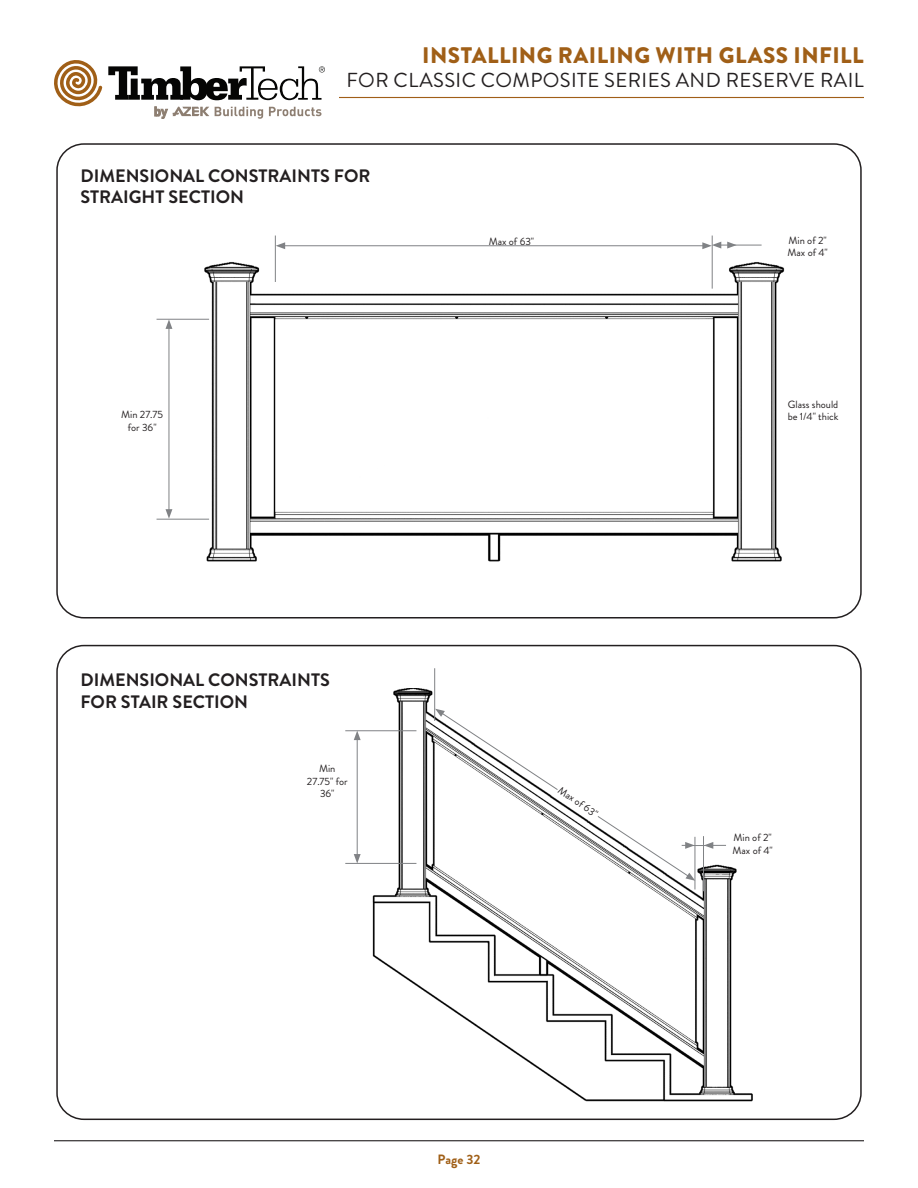
<style>
.page{position:relative;width:918px;height:1188px;background:#fff}
.page>*{position:absolute;margin:0;border:0;box-sizing:border-box;transform-origin:0 0}
.t1{font:900 22.5px "Brandon Grotesque";letter-spacing:.02em;color:#a05f17}
.t2{font:20.25px "Brandon Grotesque";letter-spacing:.02em;color:#231f20}
.t3{font:700 18px/21.6px "Brandon Grotesque";color:#231f20}
.t4{font:700 13.5px "Brandon Grotesque";letter-spacing:-.005em;color:#a05f17}
.t5{font:10.5px/12.6px "Brandon Grotesque";color:#231f20}
</style>
<div class="page">
<hr style="left:54px;top:1140px;width:810px;height:1px;background:#231f20">
<svg style="left:215px;top:107px;width:48px;height:11px"></svg>
<svg style="left:269px;top:107px;width:52px;height:9px"></svg>
<svg style="left:155px;top:107px;width:54px;height:11px"></svg>
<svg style="left:54px;top:60px;width:48px;height:47px"></svg>
<svg style="left:108px;top:66px;width:217px;height:34px"></svg>
<hr style="left:339px;top:97px;width:525px;height:1px;background:#a05f17">
<img style="left:152px;top:118px;width:678px;height:444px">
<hr style="left:157px;top:319px;width:52px;height:1px;background:#808285">
<hr style="left:157px;top:519px;width:52px;height:1px;background:#808285">
<hr style="left:169px;top:327px;width:1px;height:185px;background:#808285">
<svg style="left:166px;top:509px;width:6px;height:10px"></svg>
<svg style="left:166px;top:319px;width:6px;height:10px"></svg>
<hr style="left:275px;top:236px;width:1px;height:46px;background:#808285">
<hr style="left:283px;top:245px;width:422px;height:1px;background:#808285">
<svg style="left:276px;top:242px;width:9px;height:7px"></svg>
<hr style="left:712px;top:236px;width:1px;height:53px;background:#808285">
<svg style="left:702px;top:242px;width:35px;height:7px"></svg>
<hr style="left:730px;top:245px;width:32px;height:1px;background:#808285">
<img style="left:356px;top:689px;width:397px;height:413px">
<hr style="left:345px;top:730px;width:71px;height:1px;background:#808285">
<hr style="left:345px;top:863px;width:71px;height:1px;background:#808285">
<hr style="left:357px;top:738px;width:1px;height:118px;background:#808285">
<svg style="left:354px;top:854px;width:7px;height:9px"></svg>
<svg style="left:354px;top:731px;width:7px;height:9px"></svg>
<hr style="left:695px;top:837px;width:1px;height:52px;background:#808285">
<hr style="left:434px;top:668px;width:1px;height:53px;background:#808285">
<hr style="left:703px;top:836px;width:1px;height:55px;background:#808285">
<svg style="left:435px;top:709px;width:291px;height:172px"></svg>
<h1 class="t1" style="left:422px;top:39px;width:443px">INSTALLING RAILING WITH GLASS INFILL</h1>
<h2 class="t2" style="left:346px;top:66px;width:519px">FOR CLASSIC COMPOSITE SERIES AND RESERVE RAIL</h2>
<h3 class="t3" style="left:80px;top:165px;width:291px">DIMENSIONAL CONSTRAINTS FOR<br>STRAIGHT SECTION</h3>
<p class="t5" style="left:121px;top:408px;width:43px;text-align:center">Min 27.75 for 36"</p>
<h3 class="t3" style="left:80px;top:670px;width:251px">DIMENSIONAL CONSTRAINTS<br>FOR STAIR SECTION</h3>
<p class="t5" style="left:307px;top:762px;width:42px;text-align:center">Min<br>27.75" for<br>36"</p>
<p class="t5" style="left:489px;top:235px;width:47px">Max of 63"</p>
<p class="t5" style="left:563px;top:784px;width:47px;rotate:34deg">Max of 63"</p>
<p class="t4" style="left:437px;top:1150px;width:45px">Page 32</p>
<p class="t5" style="left:788px;top:234px;width:42px">Min of 2"<br>Max of 4"</p>
<p class="t5" style="left:788px;top:398px;width:52px">Glass should be 1/4" thick</p>
<p class="t5" style="left:733px;top:832px;width:42px">Min of 2"<br>Max of 4"</p>
</div>
